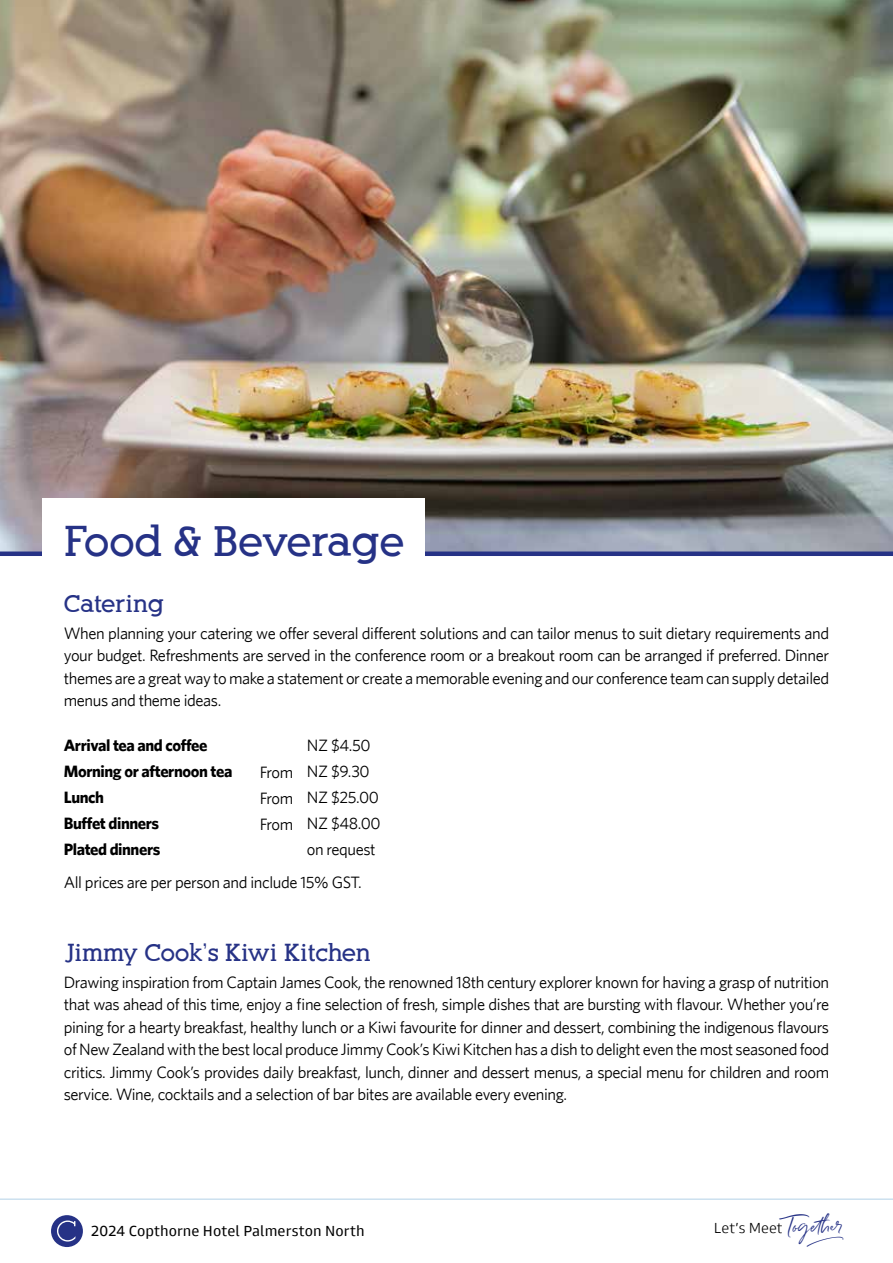
<style>
.page{position:relative;width:893px;height:1263px;background:#fff}
.page>*{position:absolute;margin:0;border:0;box-sizing:border-box;transform-origin:0 0}
.t1{font:700 42px "Alexandria FLF";color:#263286}
.t2{font:700 24px "Alexandria FLF";color:#263286}
.t3{font:18px "Belluga Solid Extra Chars 2";color:#263286}
.t4{font:16.5px/22.5px "Whitney HTF";letter-spacing:-.025em;color:#000;text-align:justify}
.t5{font:700 16.5px "Whitney HTF";letter-spacing:-.025em;color:#000}
.t6{font:15px "Goldman Sans";letter-spacing:.005em;color:#000}
.t7{font:300 15px "Goldman Sans";color:#000}
.s1{font-family:"Belluga Solid";font-weight:400;font-size:18px;color:#263286}
</style>
<div class="page">
<img style="left:0;top:0;width:893px;height:551px">
<div style="left:0;top:551px;width:893px;height:5px;background:#263286"></div>
<div style="left:43px;top:498px;width:382px;height:68px;background:#fff"></div>
<div style="left:51px;top:1215px;width:32px;height:32px;background:#263286;border-radius:50%"></div>
<svg style="left:57px;top:1220px;width:18px;height:21px"></svg>
<hr style="left:0;top:1198px;width:893px;height:2px;background:#cce0ef">
<h1 class="t1" style="left:64px;top:519px;width:342px">Food &amp; Beverage</h1>
<h2 class="t2" style="left:64px;top:591px;width:102px">Catering</h2>
<p class="t4" style="left:64px;top:622px;width:767px">When planning your catering we offer several different solutions and can tailor menus to suit dietary requirements and your budget. Refreshments are served in the conference room or a breakout room can be arranged if preferred. Dinner themes are a great way to make a statement or create a memorable evening and our conference team can supply detailed menus and theme ideas.</p>
<p class="t5" style="left:64px;top:735px;width:145px">Arrival tea and coffee</p>
<p class="t4" style="left:307px;top:734px;width:65px">NZ $4.50</p>
<p class="t5" style="left:64px;top:761px;width:170px">Morning or afternoon tea</p>
<p class="t4" style="left:260px;top:760px;width:111px">From NZ $9.30</p>
<p class="t5" style="left:64px;top:787px;width:42px">Lunch</p>
<p class="t4" style="left:260px;top:786px;width:121px">From NZ $25.00</p>
<p class="t5" style="left:64px;top:813px;width:97px">Buffet dinners</p>
<p class="t4" style="left:260px;top:812px;width:122px">From NZ $48.00</p>
<p class="t5" style="left:64px;top:839px;width:98px">Plated dinners</p>
<p class="t4" style="left:64px;top:832px;width:313px;line-height:33.3px;text-indent:243px">on request<br>All prices are per person and include 15% GST.</p>
<h2 class="t2" style="left:64px;top:940px;width:308px">Jimmy Cook’s Kiwi Kitchen</h2>
<p class="t4" style="left:64px;top:970px;width:767px">Drawing inspiration from Captain James Cook, the renowned 18th century explorer known for having a grasp of nutrition that was ahead of this time, enjoy a fine selection of fresh, simple dishes that are bursting with flavour. Whether you’re pining for a hearty breakfast, healthy lunch or a Kiwi favourite for dinner and dessert, combining the indigenous flavours of New Zealand with the best local produce Jimmy Cook’s Kiwi Kitchen has a dish to delight even the most seasoned food critics. Jimmy Cook’s provides daily breakfast, lunch, dinner and dessert menus, a special menu for children and room service. Wine, cocktails and a selection of bar bites are available every evening.</p>
<p class="t6" style="left:91px;top:1222px;width:275px">2024 Copthorne Hotel Palmerston North</p>
<p class="t7" style="left:714px;top:1218px;width:130px">Let’s Meet <span class="s1">Together</span></p>
<p class="t3" style="left:804px;top:1226px;width:44px">P</p>
</div>
